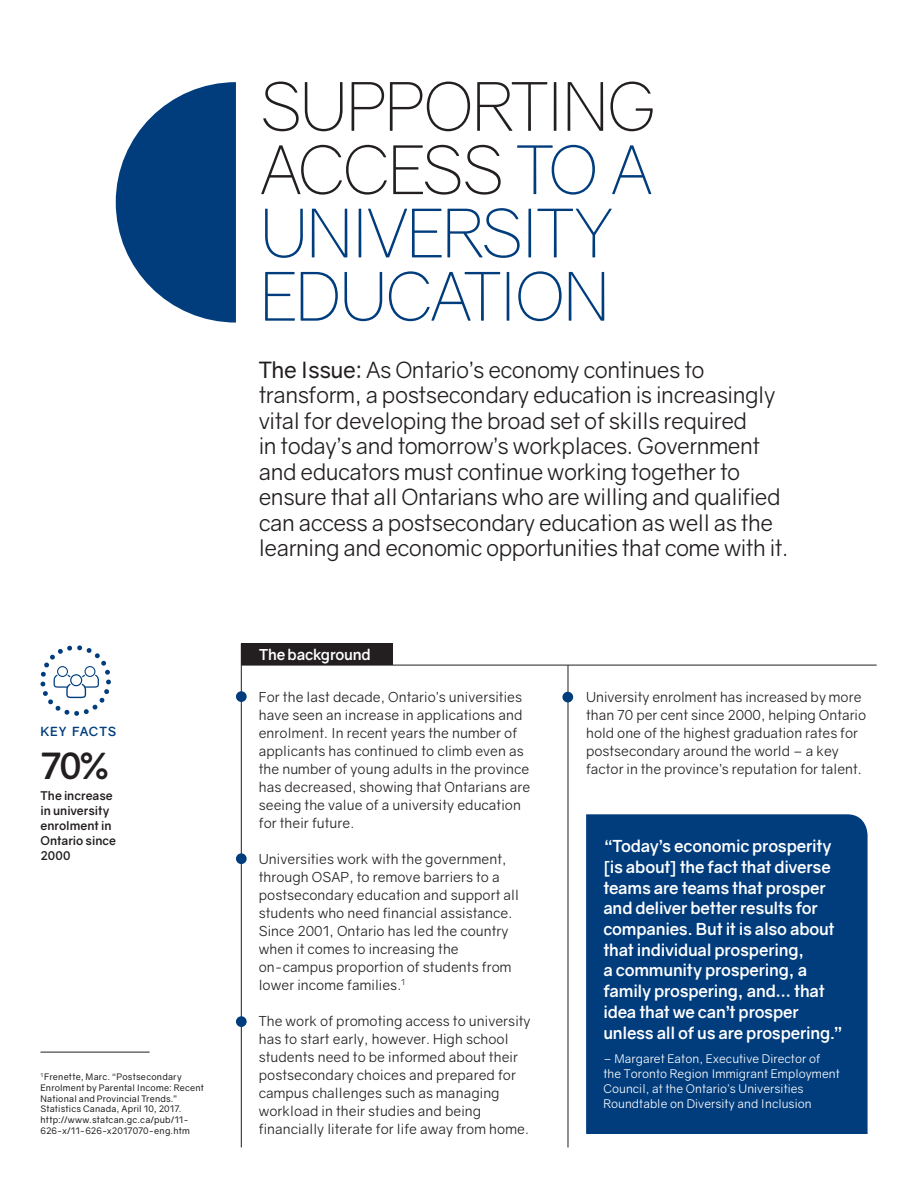
<style>
.page{position:relative;width:918px;height:1188px;background:#fff}
.page>*{position:absolute;margin:0;border:0;box-sizing:border-box;transform-origin:0 0}
.t1{font:300 67.95px/63.3px "Gravity";letter-spacing:-.04em;color:#013d7d}
.t2{font:700 36px "Gravity";color:#231f20}
.t3{font:22.5px/25.5px "Gravity";letter-spacing:-.02em;color:#231f20}
.t4{font:700 16.5px/20.7px "Gravity";letter-spacing:-.015em;color:#fff}
.t5{font:700 15px "Gravity";letter-spacing:-.015em;color:#fff}
.t6{font:13.8px/18px "Gravity";letter-spacing:.005em;color:#231f20}
.t7{font:700 12.6px "Gravity";letter-spacing:.06em;color:#013d7d}
.t8{font:12px/15px "Gravity";letter-spacing:.005em;color:#fff}
.t9{font:700 12px/15px "Gravity";color:#231f20}
.t10{font:9px/10.8px "Gravity";letter-spacing:.02em;color:#231f20}
.s1{color:#231f20}
.s2{font-style:inherit}
</style>
<div class="page">
<hr style="left:241px;top:644px;width:1px;height:503px;background:#231f20">
<div style="left:586px;top:814px;width:282px;height:320px;background:#013d7d"></div>
<hr style="left:568px;top:665px;width:1px;height:483px;background:#231f20">
<div style="left:241px;top:644px;width:152px;height:21px;background:#231f20"></div>
<hr style="left:241px;top:665px;width:636px;height:1px;background:#231f20">
<div style="left:236px;top:691px;width:11px;height:11px;background:#013d7d;border-radius:50%"></div>
<div style="left:236px;top:853px;width:11px;height:11px;background:#013d7d;border-radius:50%"></div>
<div style="left:236px;top:1016px;width:11px;height:11px;background:#013d7d;border-radius:50%"></div>
<div style="left:562px;top:692px;width:11px;height:10px;background:#013d7d;border-radius:50%"></div>
<hr style="left:40px;top:1052px;width:110px;height:1px;background:#231f20">
<svg style="left:116px;top:82px;width:120px;height:241px"></svg>
<svg style="left:40px;top:645px;width:71px;height:71px"></svg>
<p class="t7" style="left:40px;top:724px;width:77px">KEY FACTS</p>
<h2 class="t2" style="left:40px;top:744px;width:70px">70%</h2>
<p class="t9" style="left:40px;top:788px;width:77px">The increase in university enrolment in<br>Ontario since<br>2000</p>
<p class="t10" style="left:40px;top:1071px;width:165px"><sup>1</sup> Frenette, Marc. “Postsecondary Enrolment by Parental Income: Recent National and Provincial Trends.” Statistics Canada, April 10, 2017. http://www.statcan.gc.ca/pub/11- 626-x/11-626-x2017070-eng.htm</p>
<h1 class="t1" style="left:260px;top:75px;width:399px"><span class="s1">SUPPORTING<br>ACCESS</span> TO A<br>UNIVERSITY<br>EDUCATION</h1>
<p class="t3" style="left:259px;top:357px;width:531px"><span class="s2">The Issue:</span> As Ontario’s economy continues to transform, a postsecondary education is increasingly vital for developing the broad set of skills required<br>in today’s and tomorrow’s workplaces. Government and educators must continue working together to ensure that all Ontarians who are willing and qualified can access a postsecondary education as well as the learning and economic opportunities that come with it.</p>
<p class="t5" style="left:259px;top:645px;width:113px">The background</p>
<p class="t6" style="left:259px;top:688px;width:273px">For the last decade, Ontario’s universities have seen an increase in applications and enrolment. In recent years the number of applicants has continued to climb even as the number of young adults in the province has decreased, showing that Ontarians are seeing the value of a university education for their future.</p>
<p class="t6" style="left:259px;top:850px;width:262px">Universities work with the government, through OSAP, to remove barriers to a postsecondary education and support all students who need financial assistance.<br>Since 2001, Ontario has led the country when it comes to increasing the on-campus proportion of students from lower income families.<sup>1</sup></p>
<p class="t6" style="left:259px;top:1012px;width:273px">The work of promoting access to university has to start early, however. High school students need to be informed about their postsecondary choices and prepared for campus challenges such as managing workload in their studies and being financially literate for life away from home.</p>
<p class="t6" style="left:586px;top:688px;width:282px">University enrolment has increased by more than 70 per cent since 2000, helping Ontario hold one of the highest graduation rates for postsecondary around the world – a key factor in the province’s reputation for talent.</p>
<p class="t4" style="left:603px;top:836px;width:240px">“Today’s economic prosperity [is about] the fact that diverse teams are teams that prosper and deliver better results for companies. But it is also about that individual prospering,<br>a community prospering, a family prospering, and… that idea that we can’t prosper unless all of us are prospering.”</p>
<p class="t8" style="left:603px;top:1051px;width:238px">– Margaret Eaton, Executive Director of the Toronto Region Immigrant Employment Council, at the Ontario’s Universities Roundtable on Diversity and Inclusion</p>
</div>
